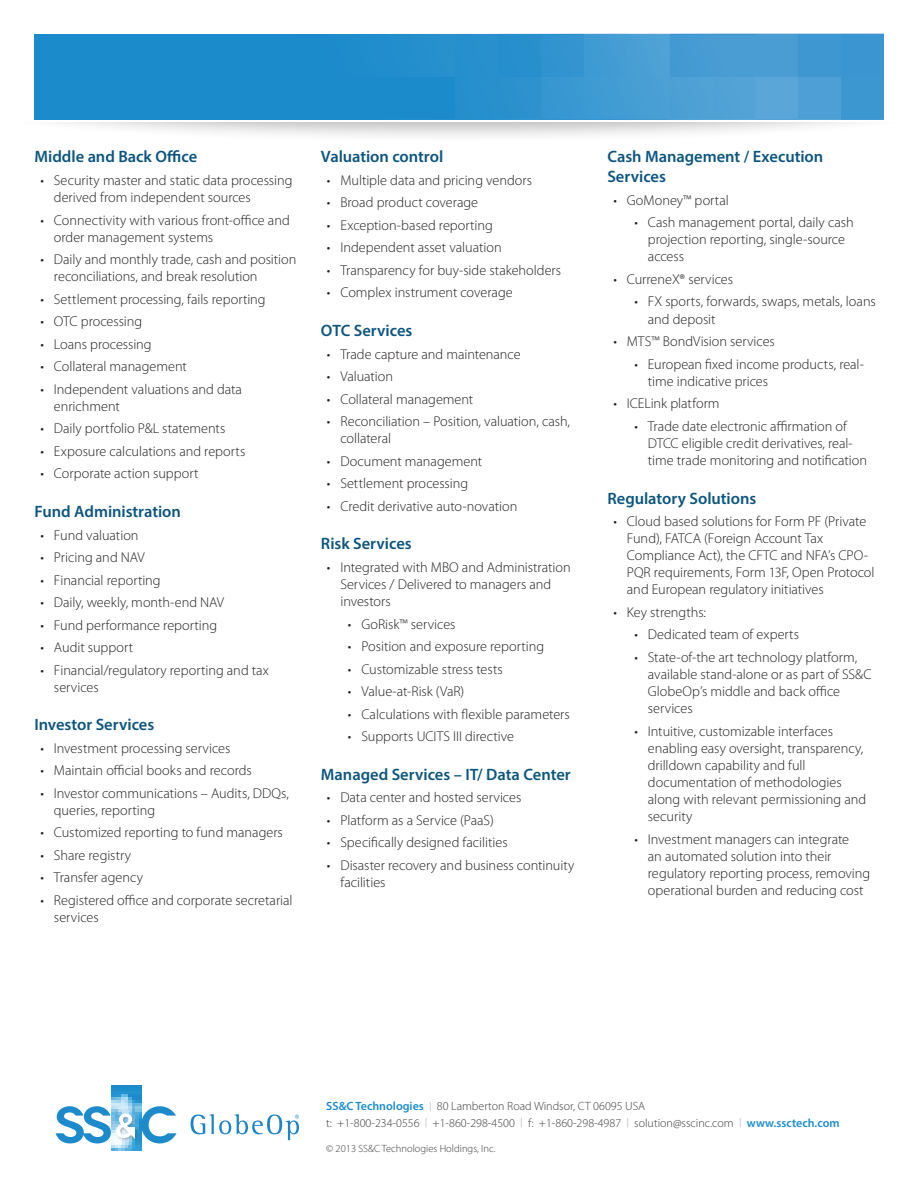
<style>
.page{position:relative;width:918px;height:1188px;background:#fff}
.page>*{position:absolute;margin:0;border:0;box-sizing:border-box;transform-origin:0 0}
.t1{font:600 16.5px/19.8px "Myriad Pro";color:#0c5580}
.t2{font:300 14.25px/17.1px "Myriad Pro";color:#231f20}
.t3{font:300 12px/16.5px "Myriad Pro";color:#3e3e3f}
.t4{font:300 10.5px "Myriad Pro";color:#3e3e3f}
.s1{font-weight:600;color:#1b8bcb}
.s2{font-size:9.45px;color:#a8a9ad}
</style>
<div class="page">
<div style="left:0;top:59px;width:918px;height:84px;background:#231f20;opacity:.3"></div>
<div style="left:0;top:55px;width:918px;height:67px;background:#fff"></div>
<div style="left:34px;top:34px;width:850px;height:85px;background:#1b8bcb"></div>
<div style="left:841px;top:34px;width:43px;height:43px;background:#3a95d0"></div>
<div style="left:841px;top:77px;width:43px;height:42px;background:#3c96d0"></div>
<div style="left:798px;top:34px;width:43px;height:43px;background:#3e97d1"></div>
<div style="left:798px;top:77px;width:43px;height:42px;background:#4e9fd5"></div>
<div style="left:755px;top:34px;width:43px;height:43px;background:#499dd3"></div>
<div style="left:669px;top:34px;width:43px;height:43px;background:#449bd2"></div>
<div style="left:712px;top:34px;width:43px;height:43px;background:#499dd3"></div>
<div style="left:541px;top:34px;width:43px;height:43px;background:#3294cf"></div>
<div style="left:755px;top:77px;width:43px;height:42px;background:#5aa6d8"></div>
<hr style="left:712px;top:34px;width:43px;height:1px;background:#65a2d7">
<div style="left:712px;top:77px;width:43px;height:42px;background:#53a2d6"></div>
<hr style="left:670px;top:34px;width:42px;height:1px;background:#6fa7da">
<div style="left:670px;top:77px;width:42px;height:42px;background:#4da0d5"></div>
<div style="left:627px;top:34px;width:43px;height:43px;background:#4ba0d5"></div>
<div style="left:627px;top:77px;width:43px;height:42px;background:#489fd4"></div>
<div style="left:584px;top:34px;width:43px;height:43px;background:#419bd2"></div>
<div style="left:584px;top:77px;width:43px;height:42px;background:#409bd2"></div>
<hr style="left:541px;top:34px;width:43px;height:1px;background:#599cd4">
<div style="left:541px;top:77px;width:43px;height:42px;background:#3797d1"></div>
<div style="left:498px;top:34px;width:43px;height:43px;background:#278fcd"></div>
<div style="left:455px;top:34px;width:43px;height:43px;background:#278fcd"></div>
<div style="left:455px;top:77px;width:43px;height:42px;background:#278fcd"></div>
<div style="left:498px;top:77px;width:43px;height:42px;background:#2b91ce"></div>
<div style="left:412px;top:34px;width:43px;height:43px;background:#268fcd"></div>
<div style="left:369px;top:34px;width:43px;height:43px;background:#218dcc"></div>
<hr style="left:283px;top:34px;width:43px;height:1px;background:#73a9db">
<hr style="left:240px;top:34px;width:43px;height:1px;background:#7fafdd">
<hr style="left:198px;top:34px;width:43px;height:1px;background:#81b0de">
<hr style="left:155px;top:34px;width:43px;height:1px;background:#6da6d9">
<hr style="left:112px;top:34px;width:43px;height:1px;background:#73a9db">
<hr style="left:69px;top:34px;width:43px;height:1px;background:#7fafdd">
<svg style="left:191px;top:1114px;width:108px;height:26px"></svg>
<svg style="left:56px;top:1085px;width:121px;height:65px"></svg>
<p class="t1" style="left:34px;top:147px;width:164px">Middle and Back Office</p>
<p class="t2" style="left:54px;top:172px;width:240px;text-indent:-13px">• Security master and static data processing derived from independent sources</p>
<p class="t2" style="left:54px;top:212px;width:237px;text-indent:-13px">• Connectivity with various front-office and order management systems</p>
<p class="t2" style="left:54px;top:251px;width:244px;text-indent:-13px">• Daily and monthly trade, cash and position reconciliations, and break resolution</p>
<p class="t2" style="left:40px;top:291px;width:227px">• Settlement processing, fails reporting</p>
<p class="t2" style="left:40px;top:313px;width:103px">• OTC processing</p>
<p class="t2" style="left:40px;top:336px;width:113px">• Loans processing</p>
<p class="t2" style="left:40px;top:358px;width:148px">• Collateral management</p>
<p class="t2" style="left:54px;top:381px;width:190px;text-indent:-13px">• Independent valuations and data enrichment</p>
<p class="t2" style="left:40px;top:420px;width:187px">• Daily portfolio P&amp;L statements</p>
<p class="t2" style="left:40px;top:443px;width:207px">• Exposure calculations and reports</p>
<p class="t2" style="left:40px;top:465px;width:160px">• Corporate action support</p>
<p class="t1" style="left:34px;top:501px;width:148px">Fund Administration</p>
<p class="t2" style="left:40px;top:527px;width:100px">• Fund valuation</p>
<p class="t2" style="left:40px;top:549px;width:106px">• Pricing and NAV</p>
<p class="t2" style="left:40px;top:572px;width:122px">• Financial reporting</p>
<p class="t2" style="left:40px;top:594px;width:185px">• Daily, weekly, month-end NAV</p>
<p class="t2" style="left:40px;top:617px;width:178px">• Fund performance reporting</p>
<p class="t2" style="left:40px;top:639px;width:94px">• Audit support</p>
<p class="t2" style="left:54px;top:662px;width:217px;text-indent:-13px">• Financial/regulatory reporting and tax services</p>
<p class="t1" style="left:34px;top:715px;width:121px">Investor Services</p>
<p class="t2" style="left:40px;top:740px;width:191px">• Investment processing services</p>
<p class="t2" style="left:40px;top:762px;width:213px">• Maintain official books and records</p>
<p class="t2" style="left:54px;top:785px;width:237px;text-indent:-13px">• Investor communications – Audits, DDQs, queries, reporting</p>
<p class="t2" style="left:40px;top:824px;width:244px">• Customized reporting to fund managers</p>
<p class="t2" style="left:40px;top:847px;width:92px">• Share registry</p>
<p class="t2" style="left:40px;top:869px;width:104px">• Transfer agency</p>
<p class="t2" style="left:54px;top:892px;width:240px;text-indent:-13px">• Registered office and corporate secretarial services</p>
<p class="t1" style="left:321px;top:147px;width:124px">Valuation control</p>
<p class="t2" style="left:327px;top:172px;width:207px">• Multiple data and pricing vendors</p>
<p class="t2" style="left:327px;top:194px;width:153px">• Broad product coverage</p>
<p class="t2" style="left:327px;top:217px;width:168px">• Exception-based reporting</p>
<p class="t2" style="left:327px;top:239px;width:176px">• Independent asset valuation</p>
<p class="t2" style="left:327px;top:262px;width:236px">• Transparency for buy-side stakeholders</p>
<p class="t2" style="left:327px;top:284px;width:187px">• Complex instrument coverage</p>
<p class="t1" style="left:321px;top:320px;width:93px">OTC Services</p>
<p class="t2" style="left:327px;top:346px;width:195px">• Trade capture and maintenance</p>
<p class="t2" style="left:327px;top:368px;width:68px">• Valuation</p>
<p class="t2" style="left:327px;top:391px;width:148px">• Collateral management</p>
<p class="t2" style="left:340px;top:413px;width:231px;text-indent:-13px">• Reconciliation – Position, valuation, cash, collateral</p>
<p class="t2" style="left:327px;top:453px;width:157px">• Document management</p>
<p class="t2" style="left:327px;top:475px;width:143px">• Settlement processing</p>
<p class="t2" style="left:327px;top:498px;width:192px">• Credit derivative auto-novation</p>
<p class="t1" style="left:321px;top:534px;width:92px">Risk Services</p>
<p class="t2" style="left:340px;top:559px;width:232px;text-indent:-13px">• Integrated with MBO and Administration<br>Services / Delivered to managers and investors</p>
<p class="t2" style="left:348px;top:616px;width:109px">• GoRisk™ services</p>
<p class="t2" style="left:348px;top:638px;width:198px">• Position and exposure reporting</p>
<p class="t2" style="left:348px;top:661px;width:156px">• Customizable stress tests</p>
<p class="t2" style="left:348px;top:683px;width:118px">• Value-at-Risk (VaR)</p>
<p class="t2" style="left:348px;top:706px;width:223px">• Calculations with flexible parameters</p>
<p class="t2" style="left:348px;top:728px;width:168px">• Supports UCITS III directive</p>
<p class="t1" style="left:321px;top:764px;width:251px">Managed Services – IT/ Data Center</p>
<p class="t2" style="left:327px;top:789px;width:196px">• Data center and hosted services</p>
<p class="t2" style="left:327px;top:812px;width:168px">• Platform as a Service (PaaS)</p>
<p class="t2" style="left:327px;top:834px;width:182px">• Specifically designed facilities</p>
<p class="t2" style="left:340px;top:857px;width:236px;text-indent:-13px">• Disaster recovery and business continuity facilities</p>
<p class="t1" style="left:607px;top:147px;width:217px">Cash Management / Execution<br>Services</p>
<p class="t2" style="left:613px;top:192px;width:117px">• GoMoney™ portal</p>
<p class="t2" style="left:648px;top:214px;width:207px;text-indent:-13px">• Cash management portal, daily cash projection reporting, single-source access</p>
<p class="t2" style="left:613px;top:271px;width:121px">• CurreneX® services</p>
<p class="t2" style="left:648px;top:293px;width:229px;text-indent:-13px">• FX sports, forwards, swaps, metals, loans and deposit</p>
<p class="t2" style="left:613px;top:333px;width:163px">• MTS™ BondVision services</p>
<p class="t2" style="left:648px;top:356px;width:218px;text-indent:-13px">• European fixed income products, real&shy;time indicative prices</p>
<p class="t2" style="left:613px;top:395px;width:108px">• ICELink platform</p>
<p class="t2" style="left:648px;top:418px;width:221px;text-indent:-13px">• Trade date electronic affirmation of<br>DTCC eligible credit derivatives, real&shy;time trade monitoring and notification</p>
<p class="t1" style="left:607px;top:488px;width:150px">Regulatory Solutions</p>
<p class="t2" style="left:627px;top:513px;width:249px;text-indent:-13px">• Cloud based solutions for Form PF (Private Fund), FATCA (Foreign Account Tax Compliance Act), the CFTC and NFA’s CPO-PQR requirements, Form 13F, Open Protocol and European regulatory initiatives</p>
<p class="t2" style="left:613px;top:604px;width:94px">• Key strengths:</p>
<p class="t2" style="left:634px;top:626px;width:166px">• Dedicated team of experts</p>
<p class="t2" style="left:648px;top:649px;width:225px;text-indent:-13px">• State-of-the art technology platform, available stand-alone or as part of SS&amp;C<br>GlobeOp’s middle and back office services</p>
<p class="t2" style="left:648px;top:723px;width:220px;text-indent:-13px">• Intuitive, customizable interfaces enabling easy oversight, transparency, drilldown capability and full documentation of methodologies along with relevant permissioning and security</p>
<p class="t2" style="left:648px;top:831px;width:224px;text-indent:-13px">• Investment managers can integrate<br>an automated solution into their regulatory reporting process, removing operational burden and reducing cost</p>
<p class="t3" style="left:326px;top:1098px;width:515px"><span class="s1">SS&amp;C Technologies</span> <span class="s2">|</span> 80 Lamberton Road Windsor, CT 06095 USA<br>t: +1-800-234-0556 <span class="s2">|</span> +1-860-298-4500 <span class="s2">|</span> f: +1-860-298-4987 <span class="s2">|</span> solution@sscinc.com <span class="s2">|</span> <span class="s1">www.ssctech.com</span></p>
<p class="t4" style="left:326px;top:1142px;width:171px">© 2013 SS&amp;C Technologies Holdings, Inc.</p>
</div>
